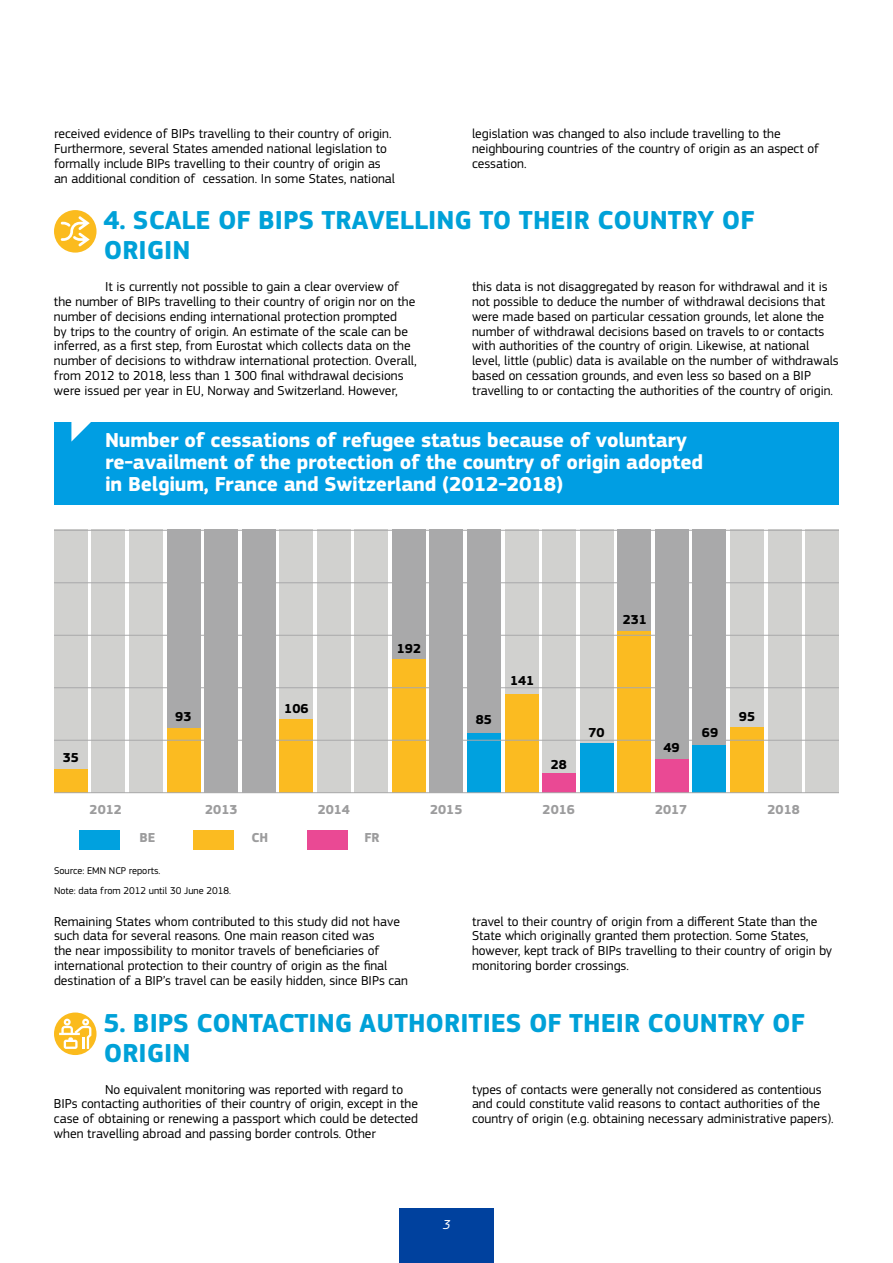
<style>
.page{position:relative;width:893px;height:1263px;background:#fff}
.page>*{position:absolute;margin:0;border:0;box-sizing:border-box;transform-origin:0 0}
.t1{font:700 27px/29.7px "EC Square Sans Pro";color:#00a1d8}
.t2{font:700 21px/22px "EC Square Sans Pro";letter-spacing:-.01em;color:#fff}
.t3{font:13.5px/14.9px "EC Square Sans Pro";color:#000}
.t4{font:700 13.5px "EC Square Sans Pro";color:#9c9c9d}
.t5{font:700 13.5px "EC Square Sans Pro";color:#000}
.t6{font:italic 13.5px "EC Square Sans Pro";color:#fff}
.t7{font:10.2px/19.8px "EC Square Sans Pro";color:#000}
</style>
<div class="page">
<div style="left:399px;top:1209px;width:95px;height:54px;background:#00419e"></div>
<div style="left:54px;top:422px;width:785px;height:83px;background:#009ee3"></div>
<svg style="left:71px;top:422px;width:20px;height:20px"></svg>
<div style="left:54px;top:210px;width:43px;height:43px;background:#fbbb1e;border-radius:50%"></div>
<svg style="left:61px;top:216px;width:29px;height:30px"></svg>
<svg style="left:54px;top:1012px;width:43px;height:43px"></svg>
<svg style="left:59px;top:1019px;width:32px;height:30px"></svg>
<div style="left:54px;top:529px;width:34px;height:264px;background:#d1d1cf"></div>
<div style="left:279px;top:529px;width:34px;height:264px;background:#d1d1cf"></div>
<div style="left:505px;top:529px;width:33px;height:264px;background:#d1d1cf"></div>
<div style="left:730px;top:529px;width:34px;height:264px;background:#d1d1cf"></div>
<div style="left:167px;top:529px;width:33px;height:264px;background:#a9a9aa"></div>
<div style="left:392px;top:529px;width:34px;height:264px;background:#a9a9aa"></div>
<div style="left:617px;top:529px;width:34px;height:264px;background:#a9a9aa"></div>
<div style="left:92px;top:529px;width:33px;height:264px;background:#d1d1cf"></div>
<div style="left:317px;top:529px;width:34px;height:264px;background:#d1d1cf"></div>
<div style="left:542px;top:529px;width:34px;height:264px;background:#d1d1cf"></div>
<div style="left:768px;top:529px;width:33px;height:264px;background:#d1d1cf"></div>
<div style="left:204px;top:529px;width:34px;height:264px;background:#a9a9aa"></div>
<div style="left:430px;top:529px;width:33px;height:264px;background:#a9a9aa"></div>
<div style="left:655px;top:529px;width:34px;height:264px;background:#a9a9aa"></div>
<div style="left:129px;top:529px;width:34px;height:264px;background:#d1d1cf"></div>
<div style="left:354px;top:529px;width:34px;height:264px;background:#d1d1cf"></div>
<div style="left:580px;top:529px;width:34px;height:264px;background:#d1d1cf"></div>
<div style="left:805px;top:529px;width:34px;height:264px;background:#d1d1cf"></div>
<div style="left:242px;top:529px;width:34px;height:264px;background:#a9a9aa"></div>
<div style="left:467px;top:529px;width:34px;height:264px;background:#a9a9aa"></div>
<div style="left:692px;top:529px;width:34px;height:264px;background:#a9a9aa"></div>
<div style="left:54px;top:769px;width:34px;height:24px;background:#fbbb21"></div>
<div style="left:167px;top:728px;width:33px;height:65px;background:#fbbb21"></div>
<div style="left:279px;top:719px;width:34px;height:74px;background:#fbbb21"></div>
<div style="left:392px;top:659px;width:34px;height:134px;background:#fbbb21"></div>
<div style="left:467px;top:733px;width:34px;height:60px;background:#00a1df"></div>
<div style="left:505px;top:694px;width:33px;height:99px;background:#fbbb21"></div>
<div style="left:542px;top:773px;width:34px;height:20px;background:#ea4994"></div>
<div style="left:580px;top:743px;width:34px;height:50px;background:#00a1df"></div>
<div style="left:655px;top:759px;width:34px;height:34px;background:#ea4994"></div>
<div style="left:692px;top:745px;width:34px;height:48px;background:#00a1df"></div>
<div style="left:730px;top:727px;width:34px;height:66px;background:#fbbb21"></div>
<div style="left:617px;top:631px;width:34px;height:162px;background:#fbbb21"></div>
<hr style="left:54px;top:792px;width:785px;height:1px;background:#a9a9aa">
<hr style="left:54px;top:740px;width:785px;height:1px;background:#a9a9aa">
<hr style="left:54px;top:687px;width:785px;height:1px;background:#a9a9aa">
<hr style="left:54px;top:635px;width:785px;height:1px;background:#a9a9aa">
<hr style="left:54px;top:582px;width:785px;height:1px;background:#a9a9aa">
<hr style="left:54px;top:530px;width:785px;height:1px;background:#a9a9aa">
<div style="left:79px;top:830px;width:41px;height:19px;background:#00a1df"></div>
<div style="left:193px;top:830px;width:41px;height:19px;background:#fbbb21"></div>
<div style="left:307px;top:830px;width:41px;height:19px;background:#ea4994"></div>
<p class="t3" style="left:54px;top:126px;width:343px">received evidence of BIPs travelling to their country of origin.<br>Furthermore, several States amended national legislation to formally include BIPs travelling to their country of origin as an additional condition of cessation. In some States, national</p>
<p class="t3" style="left:472px;top:126px;width:348px">legislation was changed to also include travelling to the neighbouring countries of the country of origin as an aspect of cessation.</p>
<h1 class="t1" style="left:104px;top:207px;width:653px">4. SCALE OF BIPS TRAVELLING TO THEIR COUNTRY OF<br>ORIGIN</h1>
<p class="t3" style="left:54px;top:279px;width:364px;text-indent:51px">It is currently not possible to gain a clear overview of the number of BIPs travelling to their country of origin nor on the number of decisions ending international protection prompted<br>by trips to the country of origin. An estimate of the scale can be inferred, as a first step, from Eurostat which collects data on the number of decisions to withdraw international protection. Overall, from 2012 to 2018, less than 1 300 final withdrawal decisions were issued per year in EU, Norway and Switzerland. However,</p>
<p class="t3" style="left:472px;top:279px;width:368px">this data is not disaggregated by reason for withdrawal and it is not possible to deduce the number of withdrawal decisions that were made based on particular cessation grounds, let alone the number of withdrawal decisions based on travels to or contacts with authorities of the country of origin. Likewise, at national level, little (public) data is available on the number of withdrawals based on cessation grounds, and even less so based on a BIP travelling to or contacting the authorities of the country of origin.</p>
<h2 class="t2" style="left:105px;top:429px;width:599px">Number of cessations of refugee status because of voluntary re-availment of the protection of the country of origin adopted in Belgium, France and Switzerland (2012-2018)</h2>
<p class="t5" style="left:63px;top:749px;width:18px">35</p>
<p class="t5" style="left:175px;top:709px;width:18px">93</p>
<p class="t5" style="left:284px;top:700px;width:26px">106</p>
<p class="t4" style="left:90px;top:802px;width:34px">2012</p>
<p class="t4" style="left:205px;top:802px;width:34px">2013</p>
<p class="t4" style="left:318px;top:802px;width:34px">2014</p>
<p class="t4" style="left:139px;top:830px;width:17px">BE</p>
<p class="t4" style="left:252px;top:830px;width:18px">CH</p>
<p class="t4" style="left:364px;top:830px;width:17px">FR</p>
<p class="t5" style="left:397px;top:640px;width:26px">192</p>
<p class="t5" style="left:476px;top:711px;width:18px">85</p>
<p class="t5" style="left:510px;top:672px;width:26px">141</p>
<p class="t5" style="left:551px;top:756px;width:18px">28</p>
<p class="t5" style="left:623px;top:611px;width:26px">231</p>
<p class="t5" style="left:588px;top:725px;width:18px">70</p>
<p class="t5" style="left:663px;top:739px;width:18px">49</p>
<p class="t5" style="left:702px;top:725px;width:18px">69</p>
<p class="t5" style="left:739px;top:708px;width:18px">95</p>
<p class="t4" style="left:430px;top:802px;width:34px">2015</p>
<p class="t4" style="left:543px;top:802px;width:34px">2016</p>
<p class="t4" style="left:655px;top:802px;width:34px">2017</p>
<p class="t4" style="left:768px;top:802px;width:34px">2018</p>
<p class="t7" style="left:54px;top:861px;width:179px">Source: EMN NCP reports.<br>Note: data from 2012 until 30 June 2018.</p>
<p class="t3" style="left:54px;top:914px;width:356px">Remaining States whom contributed to this study did not have such data for several reasons. One main reason cited was<br>the near impossibility to monitor travels of beneficiaries of international protection to their country of origin as the final destination of a BIP’s travel can be easily hidden, since BIPs can</p>
<p class="t3" style="left:472px;top:914px;width:362px">travel to their country of origin from a different State than the State which originally granted them protection. Some States, however, kept track of BIPs travelling to their country of origin by monitoring border crossings.</p>
<h1 class="t1" style="left:104px;top:1009px;width:703px">5. BIPS CONTACTING AUTHORITIES OF THEIR COUNTRY OF<br>ORIGIN</h1>
<p class="t3" style="left:54px;top:1082px;width:366px;text-indent:51px">No equivalent monitoring was reported with regard to BIPs contacting authorities of their country of origin, except in the case of obtaining or renewing a passport which could be detected when travelling abroad and passing border controls. Other</p>
<p class="t3" style="left:472px;top:1082px;width:363px">types of contacts were generally not considered as contentious and could constitute valid reasons to contact authorities of the country of origin (e.g. obtaining necessary administrative papers).</p>
<p class="t6" style="left:443px;top:1216px;width:9px">3</p>
</div>
